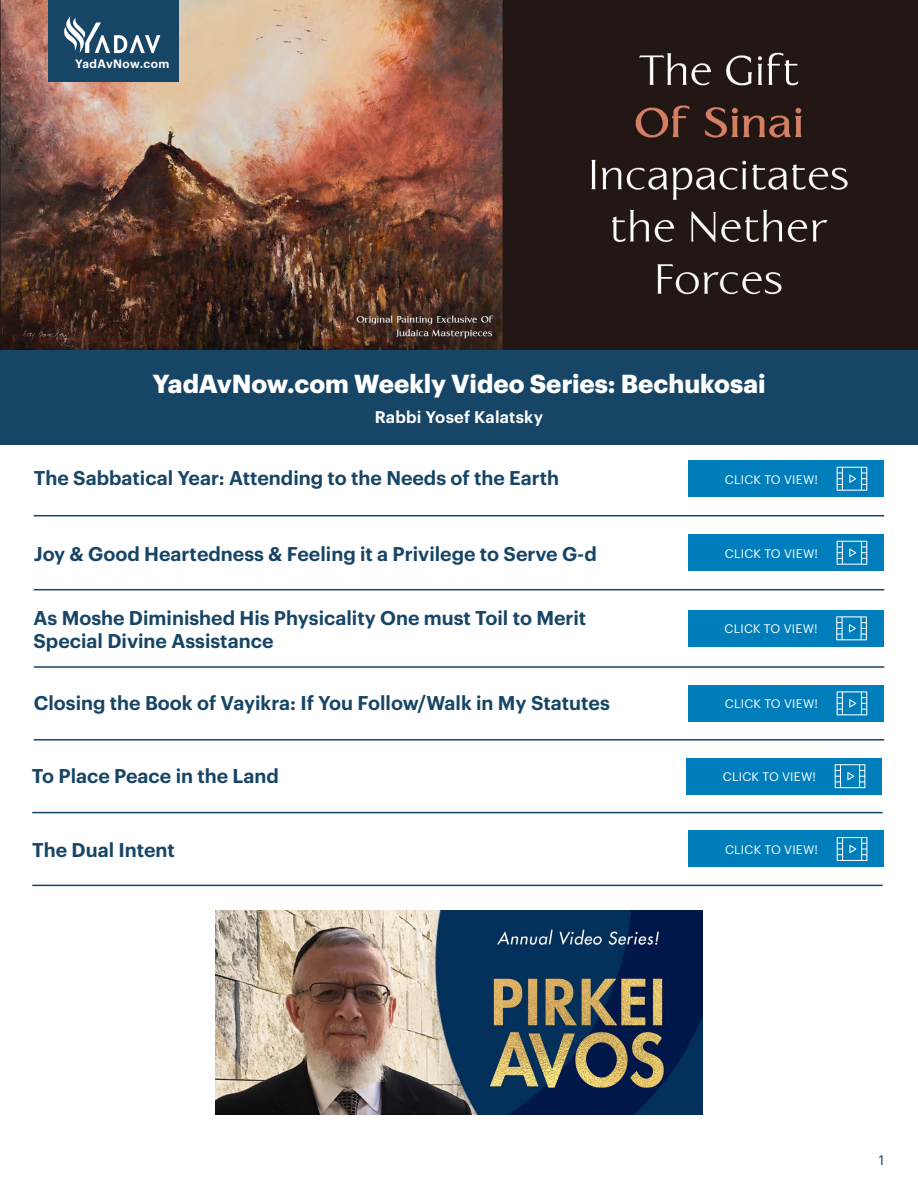
<style>
.page{position:relative;width:918px;height:1188px;background:#fff}
.page>*{position:absolute;margin:0;border:0;box-sizing:border-box;transform-origin:0 0}
.t1{font:700 25.5px "Graphik";color:#fff}
.t2{font:600 19.5px/23.4px "Graphik";color:#174566}
.t3{font:600 16.5px "Graphik";letter-spacing:.01em;color:#fff}
.t4{font:13.5px "Graphik";color:#174566}
.t5{font:12.15px "Graphik";letter-spacing:.02em;color:#fff}
.t6{font:600 11.85px "Graphik";letter-spacing:.03em;color:#fff}
</style>
<div class="page">
<img style="left:0;top:0;width:918px;height:351px">
<hr style="left:34px;top:515px;width:850px;height:1px;background:#174566">
<hr style="left:34px;top:589px;width:850px;height:1px;background:#174566">
<hr style="left:34px;top:666px;width:850px;height:2px;background:#174566">
<hr style="left:34px;top:739px;width:850px;height:2px;background:#174566">
<div style="left:688px;top:461px;width:196px;height:36px;background:#007ebc"></div>
<svg style="left:837px;top:467px;width:30px;height:24px"></svg>
<div style="left:688px;top:535px;width:196px;height:36px;background:#007ebc"></div>
<svg style="left:837px;top:541px;width:30px;height:24px"></svg>
<div style="left:688px;top:610px;width:196px;height:36px;background:#007ebc"></div>
<svg style="left:836px;top:616px;width:31px;height:24px"></svg>
<div style="left:688px;top:685px;width:196px;height:36px;background:#007ebc"></div>
<svg style="left:837px;top:691px;width:30px;height:24px"></svg>
<img style="left:215px;top:911px;width:488px;height:204px">
<div style="left:0;top:351px;width:918px;height:94px;background:#174566"></div>
<div style="left:689px;top:831px;width:195px;height:36px;background:#007ebc"></div>
<svg style="left:837px;top:837px;width:30px;height:24px"></svg>
<hr style="left:32px;top:812px;width:851px;height:1px;background:#174566">
<hr style="left:32px;top:885px;width:851px;height:1px;background:#174566">
<div style="left:687px;top:758px;width:195px;height:36px;background:#007ebc"></div>
<svg style="left:835px;top:764px;width:30px;height:24px"></svg>
<div style="left:49px;top:0;width:130px;height:82px;background:#174566"></div>
<svg style="left:64px;top:16px;width:96px;height:37px"></svg>
<p class="t6" style="left:75px;top:55px;width:96px">YadAvNow.com</p>
<h1 class="t1" style="left:152px;top:364px;width:615px">YadAvNow.com Weekly Video Series: Bechukosai</h1>
<p class="t3" style="left:375px;top:405px;width:170px">Rabbi Yosef Kalatsky</p>
<p class="t2" style="left:34px;top:465px;width:527px">The Sabbatical Year: Attending to the Needs of the Earth</p>
<p class="t5" style="left:725px;top:470px;width:95px">CLICK TO VIEW!</p>
<p class="t2" style="left:34px;top:540px;width:564px">Joy &amp; Good Heartedness &amp; Feeling it a Privilege to Serve G-d</p>
<p class="t5" style="left:725px;top:544px;width:95px">CLICK TO VIEW!</p>
<p class="t2" style="left:34px;top:604px;width:554px">As Moshe Diminished His Physicality One must Toil to Merit<br>Special Divine Assistance</p>
<p class="t5" style="left:724px;top:620px;width:95px">CLICK TO VIEW!</p>
<p class="t2" style="left:34px;top:690px;width:578px">Closing the Book of Vayikra: If You Follow/Walk in My Statutes</p>
<p class="t5" style="left:725px;top:695px;width:95px">CLICK TO VIEW!</p>
<p class="t2" style="left:32px;top:762px;width:248px">To Place Peace in the Land</p>
<p class="t5" style="left:723px;top:768px;width:95px">CLICK TO VIEW!</p>
<p class="t2" style="left:32px;top:837px;width:144px">The Dual Intent</p>
<p class="t5" style="left:725px;top:840px;width:95px">CLICK TO VIEW!</p>
<p class="t4" style="left:879px;top:1150px;width:7px">1</p>
</div>
